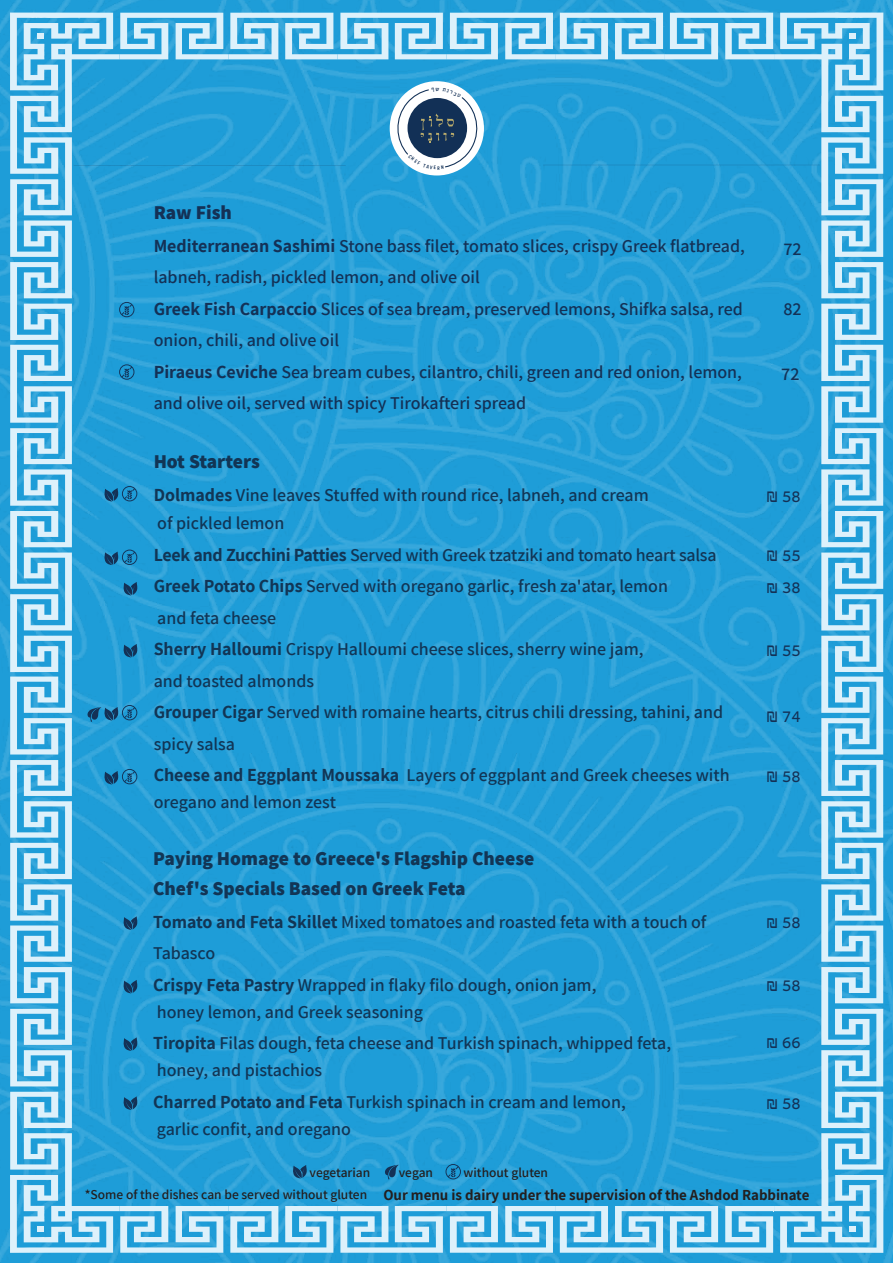
<style>
.page{position:relative;width:893px;height:1263px;background:#fff}
.page>*{position:absolute;margin:0;border:0;box-sizing:border-box;transform-origin:0 0}
.t1{font:800 19.5px/30px "Assistant";color:#123555}
.t2{font:800 19.5px "Assistant";color:#143156}
.t3{font:600 18px/31.5px "Assistant";color:#123555}
.t4{font:600 18px/31.5px "Assistant";color:#143156}
.t5{font:18px "Myriad Hebrew";color:#143156}
.t6{font:700 15px "Assistant";color:#231f20}
.t7{font:600 13.5px "Assistant";color:#231f20}
.s1{font-weight:700}
.s2{font-weight:600;font-size:13.5px}
</style>
<div class="page">
<img style="left:0;top:0;width:893px;height:1263px">
<svg style="left:119px;top:165px;width:227px;height:1px"></svg>
<svg style="left:543px;top:165px;width:231px;height:1px"></svg>
<svg style="left:10px;top:44px;width:109px;height:1177px;background:#5db8e3"></svg>
<svg style="left:119px;top:1206px;width:655px;height:47px;background:#8acceb"></svg>
<svg style="left:774px;top:44px;width:109px;height:1177px;background:#5db8e3"></svg>
<svg style="left:119px;top:13px;width:655px;height:46px;background:#89cceb"></svg>
<svg style="left:10px;top:13px;width:103px;height:77px;background:#7cc6e8"></svg>
<svg style="left:780px;top:13px;width:103px;height:77px;background:#7cc6e8"></svg>
<svg style="left:10px;top:1175px;width:103px;height:78px;background:#7cc6e9"></svg>
<svg style="left:780px;top:1175px;width:103px;height:78px;background:#7cc6e8"></svg>
<div style="left:390px;top:81px;width:94px;height:94px;background:#fff;border-radius:50%"></div>
<svg style="left:102px;top:486px;width:35px;height:15px"></svg>
<svg style="left:102px;top:550px;width:35px;height:15px"></svg>
<svg style="left:102px;top:769px;width:35px;height:15px"></svg>
<svg style="left:87px;top:705px;width:50px;height:17px"></svg>
<svg style="left:122px;top:916px;width:18px;height:14px"></svg>
<svg style="left:122px;top:980px;width:18px;height:13px"></svg>
<svg style="left:122px;top:582px;width:18px;height:13px"></svg>
<svg style="left:122px;top:644px;width:18px;height:13px"></svg>
<svg style="left:122px;top:1037px;width:18px;height:14px"></svg>
<svg style="left:122px;top:1096px;width:18px;height:14px"></svg>
<svg style="left:119px;top:302px;width:15px;height:15px"></svg>
<svg style="left:119px;top:364px;width:15px;height:16px"></svg>
<svg style="left:291px;top:1165px;width:18px;height:13px"></svg>
<svg style="left:385px;top:1165px;width:14px;height:14px"></svg>
<svg style="left:445px;top:1164px;width:16px;height:15px"></svg>
<svg style="left:394px;top:88px;width:88px;height:82px"></svg>
<p class="t2" style="left:154px;top:199px;width:80px">Raw Fish</p>
<p class="t4" style="left:154px;top:229px;width:593px"><span class="s1">Mediterranean Sashimi</span> Stone bass filet, tomato slices, crispy Greek flatbread, labneh, radish, pickled lemon, and olive oil<br><span class="s1">Greek Fish Carpaccio</span> Slices of sea bream, preserved lemons, Shifka salsa, red onion, chili, and olive oil<br><span class="s1">Piraeus Ceviche</span> Sea bream cubes, cilantro, chili, green and red onion, lemon, and olive oil, served with spicy Tirokafteri spread</p>
<p class="t1" style="left:154px;top:446px;width:108px">Hot Starters</p>
<p class="t3" style="left:154px;top:480px;width:497px;line-height:28.5px"><span class="s1">Dolmades</span> Vine leaves Stuffed with round rice, labneh, and cream of pickled lemon</p>
<p class="t3" style="left:154px;top:538px;width:578px"><span class="s1">Leek and Zucchini Patties</span> Served with Greek tzatziki and tomato heart salsa <span class="s1">Greek Potato Chips</span> Served with oregano garlic, fresh za'atar, lemon<br>and feta cheese<br><span class="s1">Sherry Halloumi</span> Crispy Halloumi cheese slices, sherry wine jam,<br>and toasted almonds<br><span class="s1">Grouper Cigar</span> Served with romaine hearts, citrus chili dressing, tahini, and spicy salsa<br><span class="s1">Cheese and Eggplant Moussaka</span> Layers of eggplant and Greek cheeses with</p>
<p class="t3" style="left:154px;top:786px;width:184px">oregano and lemon zest</p>
<p class="t1" style="left:153px;top:843px;width:383px">Paying Homage to Greece's Flagship Cheese<br>Chef's Specials Based on Greek Feta</p>
<p class="t3" style="left:153px;top:905px;width:555px"><span class="s1">Tomato and Feta Skillet</span> Mixed tomatoes and roasted feta with a touch of<br>Tabasco<br><span class="s1">Crispy Feta Pastry</span> Wrapped in flaky filo dough, onion jam,</p>
<p class="t3" style="left:153px;top:995px;width:519px">honey lemon, and Greek seasoning<br><span class="s1">Tiropita</span> Filas dough, feta cheese and Turkish spinach, whipped feta,</p>
<p class="t3" style="left:153px;top:1054px;width:474px">honey, and pistachios<br><span class="s1">Charred Potato and Feta</span> Turkish spinach in cream and lemon,</p>
<p class="t3" style="left:157px;top:1112px;width:196px">garlic confit, and oregano</p>
<p class="t7" style="left:310px;top:1163px;width:62px">vegetarian</p>
<p class="t7" style="left:399px;top:1163px;width:36px">vegan</p>
<p class="t7" style="left:464px;top:1163px;width:86px">without gluten</p>
<p class="t4" style="left:783px;top:232px;width:20px">72</p>
<p class="t4" style="left:783px;top:292px;width:20px">82</p>
<p class="t4" style="left:781px;top:357px;width:20px">72</p>
<p class="t5" style="left:766px;top:486px;width:36px">₪ 58</p>
<p class="t5" style="left:766px;top:545px;width:36px">₪ 55</p>
<p class="t5" style="left:766px;top:577px;width:36px">₪ 38</p>
<p class="t5" style="left:766px;top:640px;width:36px">₪ 55</p>
<p class="t5" style="left:766px;top:706px;width:36px">₪ 74</p>
<p class="t5" style="left:766px;top:766px;width:36px">₪ 58</p>
<p class="t5" style="left:766px;top:912px;width:36px">₪ 58</p>
<p class="t5" style="left:766px;top:975px;width:36px">₪ 58</p>
<p class="t5" style="left:766px;top:1032px;width:36px">₪ 66</p>
<p class="t5" style="left:766px;top:1093px;width:36px">₪ 58</p>
<p class="t6" style="left:85px;top:1185px;width:726px"><span class="s2">*Some of the dishes can be served without gluten</span> Our menu is dairy under the supervision of the Ashdod Rabbinate</p>
</div>
